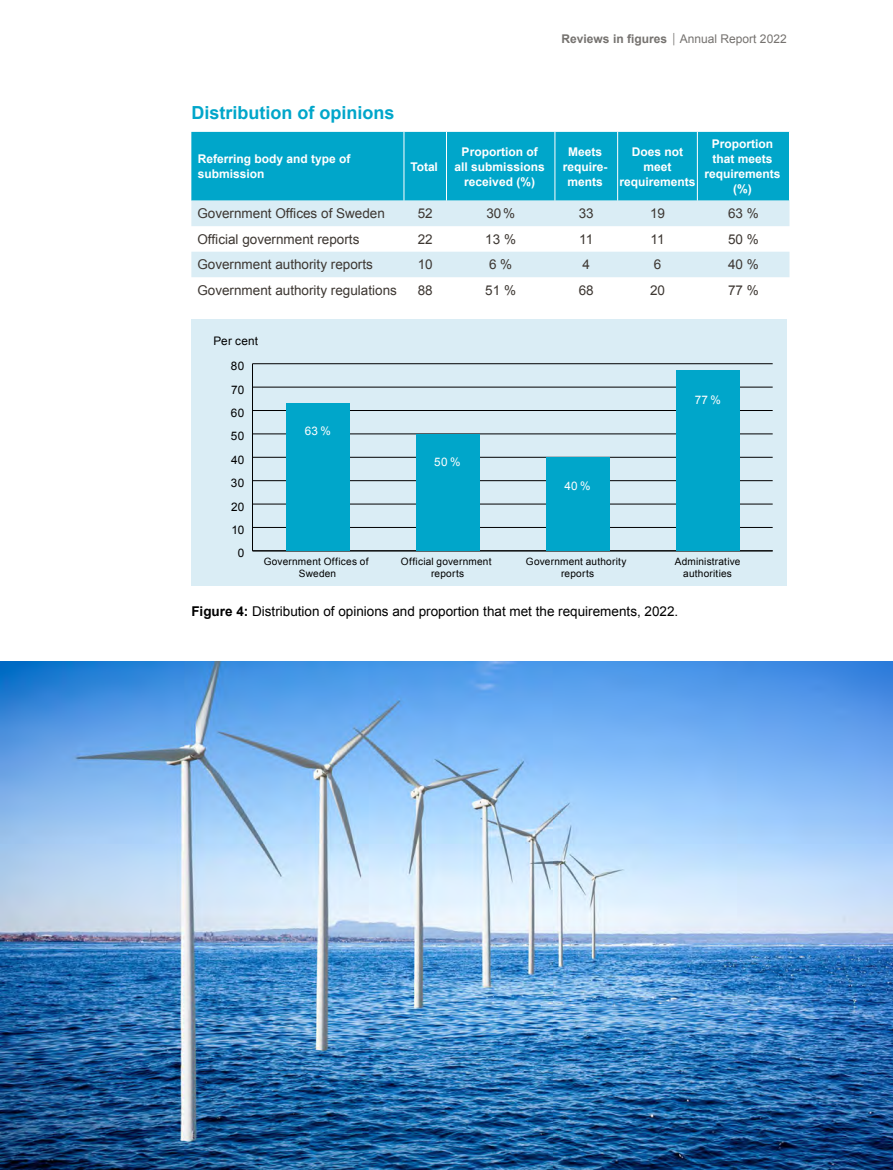
<style>
.page{position:relative;width:893px;height:1170px;background:#fff}
.page>*{position:absolute;margin:0;border:0;box-sizing:border-box;transform-origin:0 0}
.t1{font:700 18px "Arial";color:#00a6ca}
.t2{font:13.5px "Arial";color:#3d3732}
.t3{font:13.5px "Arial";color:#000}
.t4{font:700 12px/15px "Arial";color:#fff;text-align:center}
.t5{font:700 12px "Arial";color:#75726f}
.t6{font:11.7px "Arial";letter-spacing:.02em;color:#000}
.t7{font:11.7px "Arial";letter-spacing:.025em;color:#fff}
.t8{font:10.05px/12.1px "Arial";letter-spacing:.02em;color:#000;text-align:center}
.s1{font-family:"Baskerville";font-weight:400;font-size:13.5px}
.s2{font-weight:400}
.s3{font-weight:700}
</style>
<div class="page">
<div style="left:191px;top:319px;width:596px;height:266px;background:#daedf5"></div>
<div style="left:191px;top:132px;width:598px;height:69px;background:#00a6ca"></div>
<svg style="left:191px;top:201px;width:598px;height:76px;fill:#daedf5"></svg>
<hr style="left:617px;top:132px;width:1px;height:69px;background:#fff">
<hr style="left:404px;top:132px;width:1px;height:69px;background:#fff">
<hr style="left:446px;top:132px;width:1px;height:69px;background:#fff">
<hr style="left:555px;top:132px;width:1px;height:69px;background:#fff">
<hr style="left:697px;top:132px;width:1px;height:69px;background:#fff">
<hr style="left:252px;top:364px;width:1px;height:187px;background:#000">
<hr style="left:252px;top:550px;width:521px;height:1px;background:#000">
<hr style="left:252px;top:527px;width:521px;height:1px;background:#000">
<hr style="left:252px;top:504px;width:521px;height:1px;background:#000">
<hr style="left:252px;top:480px;width:521px;height:1px;background:#000">
<hr style="left:252px;top:457px;width:521px;height:1px;background:#000">
<hr style="left:252px;top:433px;width:521px;height:1px;background:#000">
<hr style="left:252px;top:410px;width:521px;height:1px;background:#000">
<hr style="left:252px;top:387px;width:521px;height:1px;background:#000">
<hr style="left:252px;top:363px;width:521px;height:1px;background:#000">
<div style="left:286px;top:403px;width:63px;height:148px;background:#00a6ca"></div>
<div style="left:416px;top:434px;width:63px;height:117px;background:#00a6ca"></div>
<div style="left:546px;top:457px;width:63px;height:94px;background:#00a6ca"></div>
<div style="left:676px;top:371px;width:63px;height:180px;background:#00a6ca"></div>
<img style="left:0;top:661px;width:893px;height:508px">
<p class="t5" style="left:562px;top:31px;width:227px">Reviews in figures <span class="s1">|</span> <span class="s2">Annual Report 2022</span></p>
<h2 class="t1" style="left:191px;top:101px;width:205px">Distribution of opinions</h2>
<p class="t4" style="left:198px;top:152px;width:154px">Referring body and type of</p>
<p class="t4" style="left:198px;top:167px;width:68px">submission</p>
<p class="t4" style="left:410px;top:159px;width:29px">Total</p>
<p class="t4" style="left:462px;top:144px;width:77px">Proportion of</p>
<p class="t4" style="left:455px;top:159px;width:92px">all submissions</p>
<p class="t4" style="left:464px;top:174px;width:72px">received (%)</p>
<p class="t4" style="left:563px;top:144px;width:46px">Meets require&shy;ments</p>
<p class="t4" style="left:619px;top:144px;width:78px">Does not meet requirements</p>
<p class="t4" style="left:712px;top:137px;width:63px">Proportion</p>
<p class="t4" style="left:704px;top:152px;width:78px">that meets requirements (%)</p>
<p class="t2" style="left:197px;top:205px;width:189px">Government Offices of Sweden</p>
<p class="t2" style="left:418px;top:205px;width:17px">52</p>
<p class="t2" style="left:486px;top:205px;width:30px">30%</p>
<p class="t2" style="left:579px;top:205px;width:17px">33</p>
<p class="t2" style="left:650px;top:205px;width:17px">19</p>
<p class="t2" style="left:728px;top:205px;width:32px">63 %</p>
<p class="t2" style="left:197px;top:230px;width:164px">Official government reports</p>
<p class="t2" style="left:418px;top:230px;width:17px">22</p>
<p class="t2" style="left:485px;top:230px;width:32px">13 %</p>
<p class="t2" style="left:579px;top:230px;width:16px">11</p>
<p class="t2" style="left:650px;top:230px;width:16px">11</p>
<p class="t2" style="left:728px;top:230px;width:32px">50 %</p>
<p class="t2" style="left:197px;top:256px;width:177px">Government authority reports</p>
<p class="t2" style="left:418px;top:256px;width:17px">10</p>
<p class="t2" style="left:489px;top:256px;width:25px">6 %</p>
<p class="t2" style="left:582px;top:256px;width:9px">4</p>
<p class="t2" style="left:654px;top:256px;width:9px">6</p>
<p class="t2" style="left:728px;top:256px;width:32px">40 %</p>
<p class="t2" style="left:197px;top:281px;width:201px">Government authority regulations</p>
<p class="t2" style="left:418px;top:281px;width:17px">88</p>
<p class="t2" style="left:485px;top:281px;width:32px">51 %</p>
<p class="t2" style="left:579px;top:281px;width:17px">68</p>
<p class="t2" style="left:650px;top:281px;width:17px">20</p>
<p class="t2" style="left:728px;top:281px;width:32px">77 %</p>
<p class="t6" style="left:213px;top:333px;width:46px">Per cent</p>
<p class="t6" style="left:231px;top:358px;width:15px">80</p>
<p class="t6" style="left:231px;top:382px;width:15px">70</p>
<p class="t6" style="left:231px;top:405px;width:15px">60</p>
<p class="t6" style="left:231px;top:428px;width:15px">50</p>
<p class="t6" style="left:231px;top:452px;width:15px">40</p>
<p class="t6" style="left:231px;top:475px;width:15px">30</p>
<p class="t6" style="left:231px;top:499px;width:15px">20</p>
<p class="t6" style="left:231px;top:522px;width:14px">10</p>
<p class="t6" style="left:238px;top:545px;width:8px">0</p>
<p class="t7" style="left:305px;top:423px;width:28px">63 %</p>
<p class="t8" style="left:264px;top:555px;width:106px">Government Offices of<br>Sweden</p>
<p class="t7" style="left:434px;top:454px;width:28px">50 %</p>
<p class="t8" style="left:401px;top:555px;width:92px">Official government reports</p>
<p class="t7" style="left:564px;top:478px;width:28px">40 %</p>
<p class="t8" style="left:526px;top:555px;width:102px">Government authority reports</p>
<p class="t7" style="left:695px;top:392px;width:28px">77 %</p>
<p class="t8" style="left:675px;top:555px;width:67px">Administrative authorities</p>
<p class="t3" style="left:191px;top:602px;width:488px"><span class="s3">Figure 4:</span> Distribution of opinions and proportion that met the requirements, 2022.</p>
</div>
